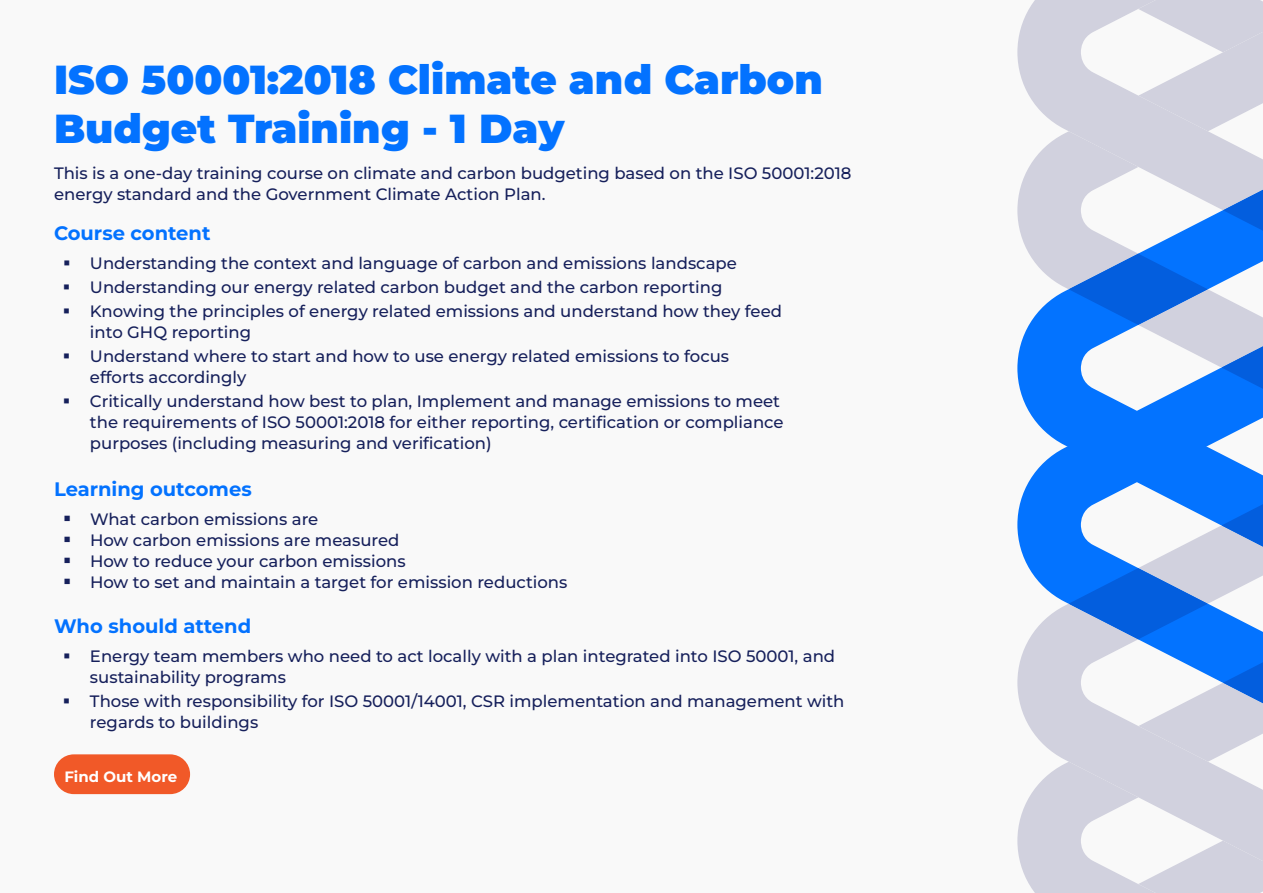
<style>
.page{position:relative;width:1263px;height:893px;background:#f9f9f9}
.page>*{position:absolute;margin:0;border:0;box-sizing:border-box;transform-origin:0 0}
.t1{font:900 40.5px/48.6px "Montserrat";color:#0372ff}
.t2{font:700 19.5px "Montserrat";color:#0372ff}
.t3{font:500 16.5px/21px "Montserrat";color:#16205b}
.t4{font:700 15px "Montserrat";color:#fff}
</style>
<div class="page">
<svg style="left:1017px;top:548px;width:246px;height:345px;fill:#d1d1de"></svg>
<svg style="left:1068px;top:568px;width:140px;height:71px;background:#367fe6"></svg>
<svg style="left:1017px;top:390px;width:246px;height:158px;fill:#0373ff"></svg>
<svg style="left:1017px;top:0;width:246px;height:390px;fill:#d1d1de"></svg>
<svg style="left:1223px;top:190px;width:40px;height:41px;background:#347fe6"></svg>
<div style="left:54px;top:754px;width:136px;height:40px;background:#f15928;border-radius:20px"></div>
<h1 class="t1" style="left:54px;top:56px;width:770px">ISO 50001:2018 Climate and Carbon<br>Budget Training - 1 Day</h1>
<p class="t3" style="left:54px;top:163px;width:799px">This is a one-day training course on climate and carbon budgeting based on the ISO 50001:2018 energy standard and the Government Climate Action Plan.</p>
<p class="t2" style="left:54px;top:219px;width:158px">Course content</p>
<p class="t3" style="left:90px;top:252px;width:694px;line-height:24px">Understanding the context and language of carbon and emissions landscape<br>Understanding our energy related carbon budget and the carbon reporting<br>Knowing the principles of energy related emissions and understand how they feed</p>
<p class="t3" style="left:90px;top:321px;width:641px;line-height:24px">into GHQ reporting<br>Understand where to start and how to use energy related emissions to focus</p>
<p class="t3" style="left:90px;top:366px;width:692px;line-height:24px">efforts accordingly<br>Critically understand how best to plan, Implement and manage emissions to meet</p>
<p class="t3" style="left:90px;top:412px;width:695px">the requirements of ISO 50001:2018 for either reporting, certification or compliance purposes (including measuring and verification)</p>
<p class="t2" style="left:54px;top:475px;width:199px">Learning outcomes</p>
<p class="t3" style="left:90px;top:509px;width:479px">What carbon emissions are<br>How carbon emissions are measured<br>How to reduce your carbon emissions<br>How to set and maintain a target for emission reductions</p>
<p class="t2" style="left:54px;top:612px;width:199px">Who should attend</p>
<p class="t3" style="left:90px;top:647px;width:747px">Energy team members who need to act locally with a plan integrated into ISO 50001, and sustainability programs</p>
<p class="t3" style="left:90px;top:692px;width:756px">Those with responsibility for ISO 50001/14001, CSR implementation and management with regards to buildings</p>
<p class="t4" style="left:64px;top:765px;width:114px">Find Out More</p>
</div>
